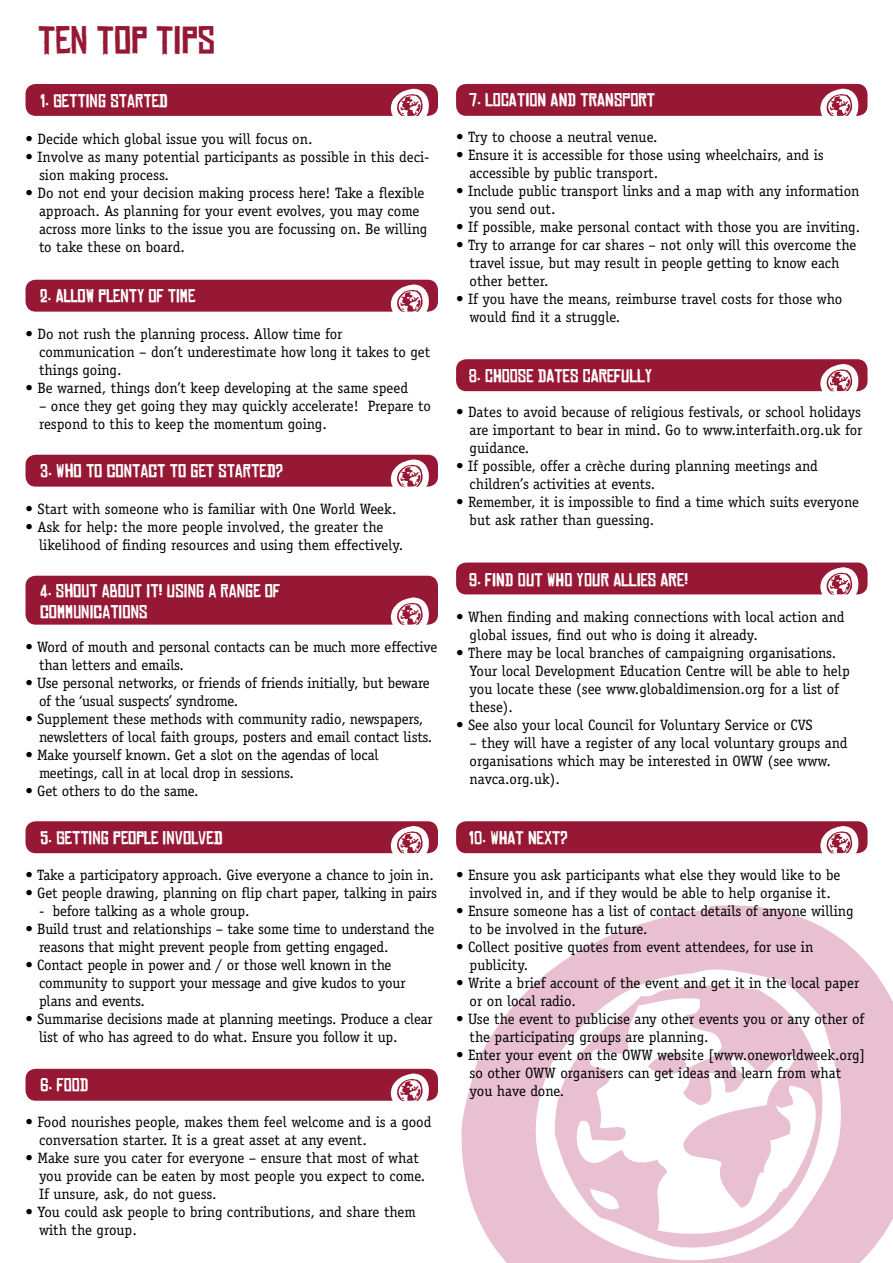
<style>
.page{position:relative;width:893px;height:1263px;background:#fff}
.page>*{position:absolute;margin:0;border:0;box-sizing:border-box;transform-origin:0 0}
.t1{font:37.5px "Chinese Rocks";color:#971834}
.t2{font:18px/21.6px "Chinese Rocks";color:#fff}
.Paragraph_Style_1{font:15px/18px "Officina Serif Std";color:#000}
</style>
<div class="page">
<svg style="left:461px;top:905px;width:432px;height:358px;fill:#e8c0d1"></svg>
<svg style="left:553px;top:982px;width:322px;height:281px;fill:#e8c0d1"></svg>
<svg style="left:648px;top:1043px;width:38px;height:36px"></svg>
<svg style="left:26px;top:280px;width:412px;height:32px;background:#9d2640"></svg>
<svg style="left:26px;top:84px;width:412px;height:32px;background:#9c243e"></svg>
<svg style="left:26px;top:455px;width:412px;height:32px;background:#9d2640"></svg>
<div style="left:26px;top:576px;width:412px;height:49px;background:#971834"></div>
<svg style="left:26px;top:821px;width:412px;height:33px;background:#9f2a44"></svg>
<svg style="left:456px;top:84px;width:411px;height:32px;background:#9c253f"></svg>
<svg style="left:26px;top:1069px;width:412px;height:32px;background:#9d2540"></svg>
<svg style="left:456px;top:359px;width:411px;height:33px;background:#9f2b44"></svg>
<svg style="left:456px;top:562px;width:411px;height:33px;background:#9f2b45"></svg>
<svg style="left:456px;top:821px;width:411px;height:33px;background:#9f2b45"></svg>
<p class="t1" style="left:38px;top:21px;width:179px">TEN TOP TIPS</p>
<p class="t2" style="left:40px;top:89px;width:129px">1. GETTING STARTED</p>
<p class="Paragraph_Style_1" style="left:26px;top:130px;width:289px">• Decide which global issue you will focus on.</p>
<p class="Paragraph_Style_1" style="left:39px;top:148px;width:392px;text-indent:-14px">• Involve as many potential participants as possible in this deci&shy;sion making process.</p>
<p class="Paragraph_Style_1" style="left:39px;top:184px;width:390px;text-indent:-14px">• Do not end your decision making process here! Take a flexible approach. As planning for your event evolves, you may come across more links to the issue you are focussing on. Be willing to take these on board.</p>
<p class="t2" style="left:40px;top:285px;width:157px">2. ALLOW PLENTY OF TIME</p>
<p class="Paragraph_Style_1" style="left:39px;top:325px;width:393px;text-indent:-14px">• Do not rush the planning process. Allow time for communication – don’t underestimate how long it takes to get things going.</p>
<p class="Paragraph_Style_1" style="left:26px;top:379px;width:384px">• Be warned, things don’t keep developing at the same speed</p>
<p class="Paragraph_Style_1" style="left:39px;top:397px;width:394px">– once they get going they may quickly accelerate! Prepare to respond to this to keep the momentum going.</p>
<p class="t2" style="left:40px;top:460px;width:244px">3. WHO TO CONTACT TO GET STARTED?</p>
<p class="Paragraph_Style_1" style="left:26px;top:500px;width:372px">• Start with someone who is familiar with One World Week.</p>
<p class="Paragraph_Style_1" style="left:39px;top:518px;width:366px;text-indent:-14px">• Ask for help: the more people involved, the greater the likelihood of finding resources and using them effectively.</p>
<p class="t2" style="left:40px;top:580px;width:242px">4. SHOUT ABOUT IT! USING A RANGE OF<br>COMMUNICATIONS</p>
<p class="Paragraph_Style_1" style="left:39px;top:638px;width:400px;text-indent:-14px">• Word of mouth and personal contacts can be much more effective than letters and emails.</p>
<p class="Paragraph_Style_1" style="left:39px;top:674px;width:392px;text-indent:-14px">• Use personal networks, or friends of friends initially, but beware of the ‘usual suspects’ syndrome.</p>
<p class="Paragraph_Style_1" style="left:39px;top:710px;width:395px;text-indent:-14px">• Supplement these methods with community radio, newspapers, newsletters of local faith groups, posters and email contact lists.</p>
<p class="Paragraph_Style_1" style="left:39px;top:746px;width:341px;text-indent:-14px">• Make yourself known. Get a slot on the agendas of local meetings, call in at local drop in sessions.</p>
<p class="Paragraph_Style_1" style="left:26px;top:782px;width:174px">• Get others to do the same.</p>
<p class="t2" style="left:40px;top:827px;width:184px">5. GETTING PEOPLE INVOLVED</p>
<p class="Paragraph_Style_1" style="left:26px;top:866px;width:410px">• Take a participatory approach. Give everyone a chance to join in.</p>
<p class="Paragraph_Style_1" style="left:26px;top:884px;width:413px">• Get people drawing, planning on flip chart paper, talking in pairs</p>
<p class="Paragraph_Style_1" style="left:39px;top:902px;width:212px">- before talking as a whole group.</p>
<p class="Paragraph_Style_1" style="left:39px;top:920px;width:397px;text-indent:-14px">• Build trust and relationships – take some time to understand the reasons that might prevent people from getting engaged.</p>
<p class="Paragraph_Style_1" style="left:39px;top:956px;width:368px;text-indent:-14px">• Contact people in power and / or those well known in the community to support your message and give kudos to your plans and events.</p>
<p class="Paragraph_Style_1" style="left:39px;top:1010px;width:395px;text-indent:-14px">• Summarise decisions made at planning meetings. Produce a clear list of who has agreed to do what. Ensure you follow it up.</p>
<p class="t2" style="left:40px;top:1074px;width:50px">6. FOOD</p>
<p class="Paragraph_Style_1" style="left:39px;top:1113px;width:394px;text-indent:-14px">• Food nourishes people, makes them feel welcome and is a good conversation starter. It is a great asset at any event.</p>
<p class="Paragraph_Style_1" style="left:39px;top:1149px;width:388px;text-indent:-14px">• Make sure you cater for everyone – ensure that most of what you provide can be eaten by most people you expect to come.<br>If unsure, ask, do not guess.</p>
<p class="Paragraph_Style_1" style="left:39px;top:1203px;width:378px;text-indent:-14px">• You could ask people to bring contributions, and share them with the group.</p>
<p class="t2" style="left:469px;top:89px;width:188px">7. LOCATION AND TRANSPORT</p>
<p class="Paragraph_Style_1" style="left:456px;top:128px;width:203px">• Try to choose a neutral venue.</p>
<p class="Paragraph_Style_1" style="left:470px;top:146px;width:356px;text-indent:-14px">• Ensure it is accessible for those using wheelchairs, and is accessible by public transport.</p>
<p class="Paragraph_Style_1" style="left:470px;top:182px;width:391px;text-indent:-14px">• Include public transport links and a map with any information you send out.</p>
<p class="Paragraph_Style_1" style="left:456px;top:218px;width:406px">• If possible, make personal contact with those you are inviting.</p>
<p class="Paragraph_Style_1" style="left:470px;top:236px;width:388px;text-indent:-14px">• Try to arrange for car shares – not only will this overcome the travel issue, but may result in people getting to know each other better.</p>
<p class="Paragraph_Style_1" style="left:470px;top:290px;width:374px;text-indent:-14px">• If you have the means, reimburse travel costs for those who would find it a struggle.</p>
<p class="t2" style="left:469px;top:365px;width:185px">8. CHOOSE DATES CAREFULLY</p>
<p class="Paragraph_Style_1" style="left:470px;top:403px;width:394px;text-align:justify;text-indent:-14px">• Dates to avoid because of religious festivals, or school holidays are important to bear in mind. Go to www.interfaith.org.uk for guidance.</p>
<p class="Paragraph_Style_1" style="left:470px;top:457px;width:350px;text-indent:-14px">• If possible, offer a crèche during planning meetings and children’s activities at events.</p>
<p class="Paragraph_Style_1" style="left:470px;top:493px;width:391px;text-indent:-14px">• Remember, it is impossible to find a time which suits everyone but ask rather than guessing.</p>
<p class="t2" style="left:469px;top:569px;width:221px">9. FIND OUT WHO YOUR ALLIES ARE!</p>
<p class="Paragraph_Style_1" style="left:470px;top:608px;width:377px;text-indent:-14px">• When finding and making connections with local action and global issues, find out who is doing it already.</p>
<p class="Paragraph_Style_1" style="left:470px;top:644px;width:382px;text-indent:-14px">• There may be local branches of campaigning organisations.<br>Your local Development Education Centre will be able to help you locate these (see www.globaldimension.org for a list of these).</p>
<p class="Paragraph_Style_1" style="left:456px;top:716px;width:358px">• See also your local Council for Voluntary Service or CVS</p>
<p class="Paragraph_Style_1" style="left:470px;top:734px;width:379px">– they will have a register of any local voluntary groups and organisations which may be interested in OWW (see www. navca.org.uk).</p>
<p class="t2" style="left:469px;top:827px;width:100px">10. WHAT NEXT?</p>
<p class="Paragraph_Style_1" style="left:456px;top:866px;width:386px;text-align:center">• Ensure you ask participants what else they would like to be involved in, and if they would be able to help organise it.</p>
<p class="Paragraph_Style_1" style="left:470px;top:902px;width:385px;text-indent:-14px">• Ensure someone has a list of contact details of anyone willing to be involved in the future.</p>
<p class="Paragraph_Style_1" style="left:470px;top:938px;width:345px;text-indent:-14px">• Collect positive quotes from event attendees, for use in publicity.</p>
<p class="Paragraph_Style_1" style="left:470px;top:974px;width:391px;text-indent:-14px">• Write a brief account of the event and get it in the local paper or on local radio.</p>
<p class="Paragraph_Style_1" style="left:470px;top:1010px;width:396px;text-indent:-14px">• Use the event to publicise any other events you or any other of the participating groups are planning.</p>
<p class="Paragraph_Style_1" style="left:470px;top:1046px;width:397px;text-indent:-14px">• Enter your event on the OWW website [www.oneworldweek.org] so other OWW organisers can get ideas and learn from what you have done.</p>
</div>
